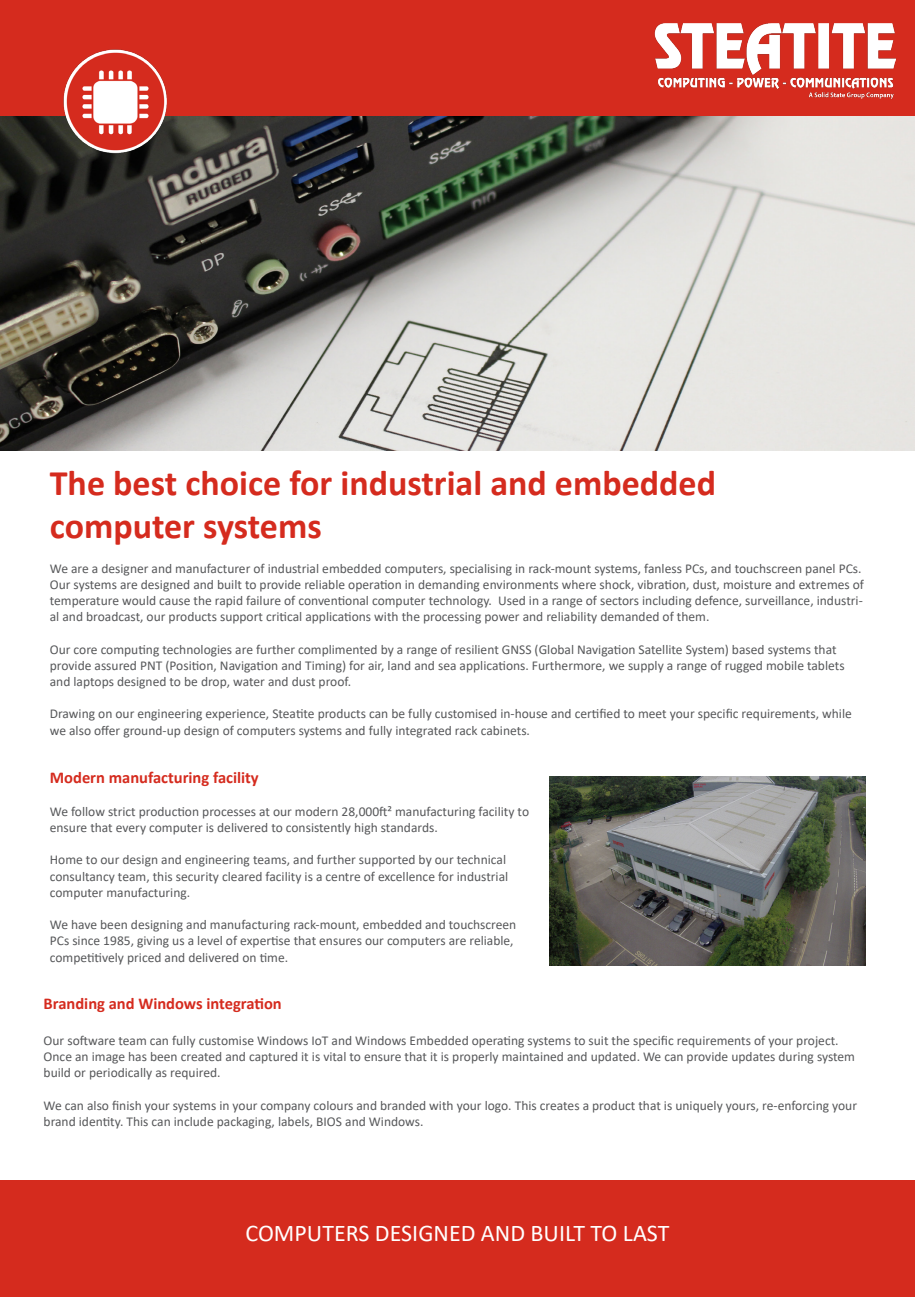
<style>
.page{position:relative;width:915px;height:1297px;background:#fff}
.page>*{position:absolute;margin:0;border:0;box-sizing:border-box;transform-origin:0 0}
.t1{font:700 36px "Calibri";color:#d52b1e}
.t2{font:24px "Calibri";color:#fff}
.t3{font:700 16.5px "Calibri";color:#d52b1e}
.t4{font:13.5px/16.2px "Calibri";color:#57585a}
</style>
<div class="page">
<div style="left:0;top:0;width:914px;height:117px;background:#d52b1e"></div>
<img style="left:654px;top:23px;width:241px;height:76px">
<div style="left:0;top:1180px;width:914px;height:117px;background:#d52b1e"></div>
<img style="left:0;top:117px;width:914px;height:334px">
<img style="left:62px;top:49px;width:107px;height:105px">
<img style="left:549px;top:776px;width:315px;height:190px">
<p class="t1" style="left:50px;top:457px;width:667px">The best choice for industrial and embedded</p>
<p class="t1" style="left:50px;top:501px;width:273px">computer systems</p>
<p class="t4" style="left:50px;top:560px;width:815px">We are a designer and manufacturer of industrial embedded computers, specialising in rack-mount systems, fanless PCs, and touchscreen panel PCs.<br>Our systems are designed and built to provide reliable operation in demanding environments where shock, vibration, dust, moisture and extremes of temperature would cause the rapid failure of conventional computer technology. Used in a range of sectors including defence, surveillance, industri&shy;al and broadcast, our products support critical applications with the processing power and reliability demanded of them.</p>
<p class="t4" style="left:50px;top:641px;width:796px">Our core computing technologies are further complimented by a range of resilient GNSS (Global Navigation Satellite System) based systems that provide assured PNT (Position, Navigation and Timing) for air, land and sea applications. Furthermore, we supply a range of rugged mobile tablets and laptops designed to be drop, water and dust proof.</p>
<p class="t4" style="left:50px;top:705px;width:803px">Drawing on our engineering experience, Steatite products can be fully customised in-house and certified to meet your specific requirements, while we also offer ground-up design of computers systems and fully integrated rack cabinets.</p>
<p class="t3" style="left:50px;top:766px;width:210px">Modern manufacturing facility</p>
<p class="t4" style="left:50px;top:803px;width:480px">We follow strict production processes at our modern 28,000ft² manufacturing facility to ensure that every computer is delivered to consistently high standards.</p>
<p class="t4" style="left:50px;top:851px;width:460px">Home to our design and engineering teams, and further supported by our technical consultancy team, this security cleared facility is a centre of excellence for industrial computer manufacturing.</p>
<p class="t4" style="left:50px;top:916px;width:468px">We have been designing and manufacturing rack-mount, embedded and touchscreen<br>PCs since 1985, giving us a level of expertise that ensures our computers are reliable, competitively priced and delivered on time.</p>
<p class="t3" style="left:44px;top:992px;width:239px">Branding and Windows integration</p>
<p class="t4" style="left:44px;top:1032px;width:812px">Our software team can fully customise Windows IoT and Windows Embedded operating systems to suit the specific requirements of your project.<br>Once an image has been created and captured it is vital to ensure that it is properly maintained and updated. We can provide updates during system build or periodically as required.</p>
<p class="t4" style="left:44px;top:1097px;width:814px">We can also finish your systems in your company colours and branded with your logo. This creates a product that is uniquely yours, re-enforcing your brand identity. This can include packaging, labels, BIOS and Windows.</p>
<p class="t2" style="left:245px;top:1216px;width:425px">COMPUTERS DESIGNED AND BUILT TO LAST</p>
</div>
